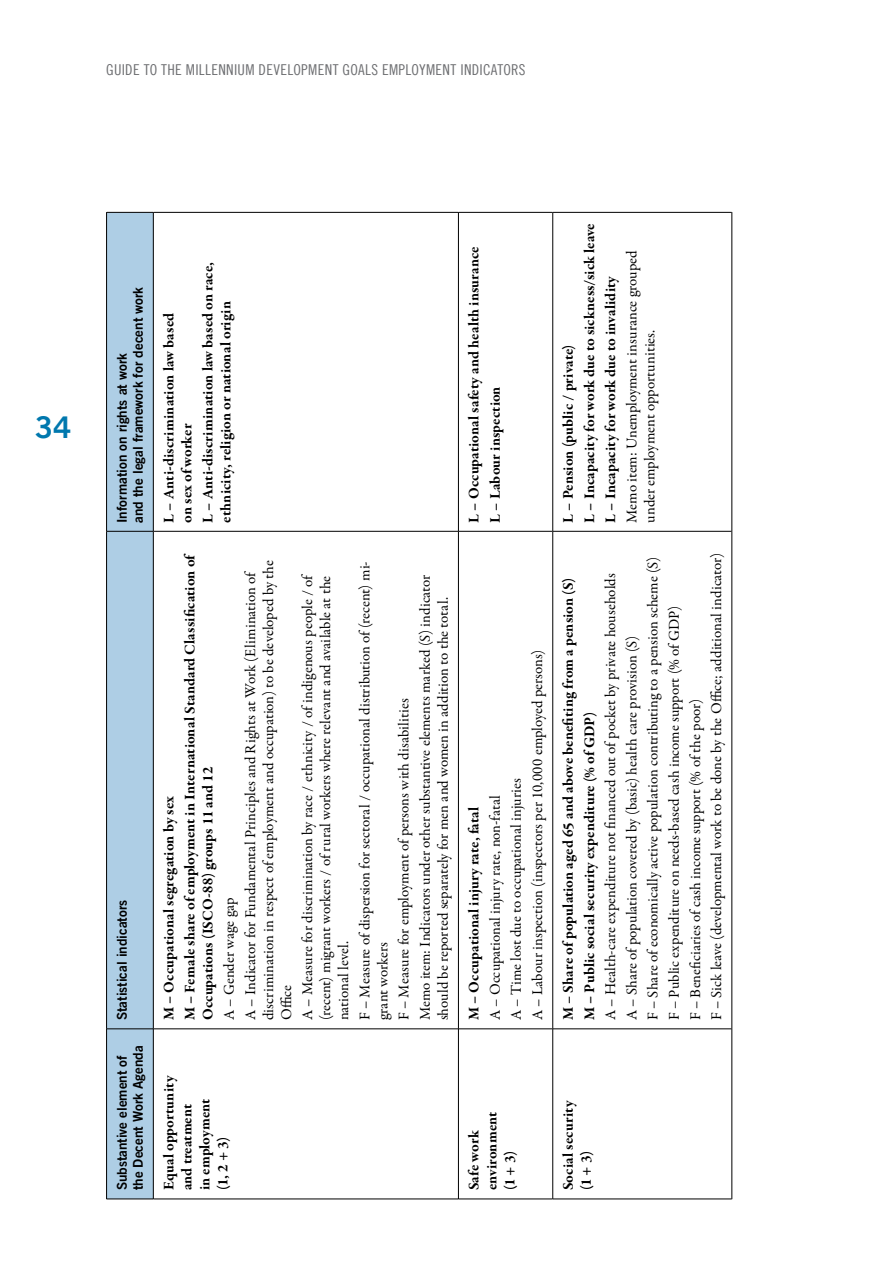
<style>
.page{position:relative;width:893px;height:1263px;background:#fff}
.page>*{position:absolute;margin:0;border:0;box-sizing:border-box;transform-origin:0 0}
.t1{font:30px "Trade Gothic LT Com Bd 2";color:#0078ae}
.B3_txt{font:15px/18px "Garamond Premr Pro";color:#000}
.B3_txt-2{font:700 15px/18px "Garamond Premr Pro";letter-spacing:.005em;color:#000}
.t2{font:15px "Trade Gothic LT Com Cn 18";letter-spacing:.02em;color:#6d6e71}
.B3_header{font:13.5px/15.8px "Trade Gothic LT Com Bd 2";letter-spacing:-.005em;color:#000}
</style>
<div class="page">
<div style="left:107px;top:213px;width:46px;height:986px;background:#aecee5"></div>
<hr style="left:106px;top:1029px;width:1px;height:170px;background:#000">
<hr style="left:107px;top:1199px;width:46px;height:1px;background:#000">
<hr style="left:106px;top:531px;width:1px;height:498px;background:#000">
<hr style="left:107px;top:1028px;width:46px;height:1px;background:#000">
<hr style="left:106px;top:212px;width:1px;height:319px;background:#000">
<hr style="left:107px;top:531px;width:46px;height:1px;background:#000">
<hr style="left:107px;top:212px;width:46px;height:1px;background:#000">
<hr style="left:153px;top:1029px;width:1px;height:170px;background:#000">
<hr style="left:154px;top:1199px;width:304px;height:1px;background:#000">
<hr style="left:153px;top:531px;width:1px;height:498px;background:#000">
<hr style="left:154px;top:1028px;width:304px;height:1px;background:#000">
<hr style="left:153px;top:212px;width:1px;height:319px;background:#000">
<hr style="left:154px;top:531px;width:304px;height:1px;background:#000">
<hr style="left:154px;top:212px;width:304px;height:1px;background:#000">
<hr style="left:458px;top:1029px;width:1px;height:170px;background:#000">
<hr style="left:459px;top:1199px;width:93px;height:1px;background:#000">
<hr style="left:458px;top:531px;width:1px;height:498px;background:#000">
<hr style="left:459px;top:1028px;width:93px;height:1px;background:#000">
<hr style="left:458px;top:212px;width:1px;height:319px;background:#000">
<hr style="left:459px;top:531px;width:93px;height:1px;background:#000">
<hr style="left:459px;top:212px;width:93px;height:1px;background:#000">
<hr style="left:552px;top:1029px;width:1px;height:170px;background:#000">
<hr style="left:553px;top:1199px;width:179px;height:1px;background:#000">
<hr style="left:552px;top:531px;width:1px;height:498px;background:#000">
<hr style="left:553px;top:1028px;width:179px;height:1px;background:#000">
<hr style="left:552px;top:212px;width:1px;height:319px;background:#000">
<hr style="left:553px;top:531px;width:179px;height:1px;background:#000">
<hr style="left:553px;top:212px;width:179px;height:1px;background:#000">
<hr style="left:732px;top:1029px;width:1px;height:170px;background:#000">
<hr style="left:732px;top:531px;width:1px;height:498px;background:#000">
<hr style="left:732px;top:212px;width:1px;height:319px;background:#000">
<p class="t2" style="left:106px;top:60px;width:421px">GUIDE TO THE MILLENNIUM DEVELOPMENT GOALS EMPLOYMENT INDICATORS</p>
<h1 class="t1" style="left:35px;top:409px;width:38px">34</h1>
<p class="B3_header" style="left:114px;top:523px;width:237px;rotate:-90deg">Information on rights at work<br>and the legal framework for decent work</p>
<p class="B3_header" style="left:114px;top:1020px;width:122px;rotate:-90deg">Statistical indicators</p>
<p class="B3_header" style="left:114px;top:1190px;width:147px;rotate:-90deg">Substantive element of the Decent Work Agenda</p>
<p class="B3_txt-2" style="left:160px;top:523px;width:211px;rotate:-90deg">L – Anti-discrimination law based on sex of worker</p>
<p class="B3_txt-2" style="left:199px;top:523px;width:263px;rotate:-90deg">L – Anti-discrimination law based on race, ethnicity, religion or national origin</p>
<p class="B3_txt-2" style="left:181px;top:1020px;width:469px;rotate:-90deg">M – Female share of employment in International Standard Classification of<br>Occupations (ISCO-88) groups 11 and 12</p>
<p class="B3_txt" style="left:242px;top:1020px;width:462px;rotate:-90deg">A – Indicator for Fundamental Principles and Rights at Work (Elimination of discrimination in respect of employment and occupation) to be developed by the<br>Office</p>
<p class="B3_txt-2" style="left:160px;top:1020px;width:226px;rotate:-90deg">M – Occupational segregation by sex</p>
<p class="B3_txt" style="left:220px;top:1020px;width:124px;rotate:-90deg">A – Gender wage gap</p>
<p class="B3_txt" style="left:299px;top:1020px;width:448px;rotate:-90deg">A – Measure for discrimination by race / ethnicity / of indigenous people / of (recent) migrant workers / of rural workers where relevant and available at the national level.</p>
<p class="B3_txt" style="left:356px;top:1020px;width:460px;rotate:-90deg">F – Measure of dispersion for sectoral / occupational distribution of (recent) mi&shy;grant workers</p>
<p class="B3_txt" style="left:416px;top:1020px;width:447px;rotate:-90deg">Memo item: Indicators under other substantive elements marked (S) indicator should be reported separately for men and women in addition to the total.</p>
<p class="B3_txt" style="left:395px;top:1020px;width:323px;rotate:-90deg">F – Measure for employment of persons with disabilities</p>
<p class="B3_txt-2" style="left:465px;top:523px;width:278px;rotate:-90deg">L – Occupational safety and health insurance</p>
<p class="B3_txt-2" style="left:486px;top:523px;width:138px;rotate:-90deg">L – Labour inspection</p>
<p class="B3_txt" style="left:529px;top:1020px;width:372px;rotate:-90deg">A – Labour inspection (inspectors per 10,000 employed persons)</p>
<p class="B3_txt" style="left:508px;top:1020px;width:244px;rotate:-90deg">A – Time lost due to occupational injuries</p>
<p class="B3_txt-2" style="left:465px;top:1020px;width:215px;rotate:-90deg">M – Occupational injury rate, fatal</p>
<p class="B3_txt" style="left:486px;top:1020px;width:226px;rotate:-90deg">A – Occupational injury rate, non-fatal</p>
<p class="B3_txt-2" style="left:581px;top:523px;width:301px;rotate:-90deg">L – Incapacity for work due to sickness/sick leave</p>
<p class="B3_txt" style="left:623px;top:523px;width:274px;rotate:-90deg">Memo item: Unemployment insurance grouped under employment opportunities.</p>
<p class="B3_txt-2" style="left:602px;top:523px;width:249px;rotate:-90deg">L – Incapacity for work due to invalidity</p>
<p class="B3_txt-2" style="left:559px;top:523px;width:180px;rotate:-90deg">L – Pension (public / private)</p>
<p class="B3_txt" style="left:708px;top:1020px;width:468px;rotate:-90deg">F – Sick leave (developmental work to be done by the Office; additional indicator)</p>
<p class="B3_txt" style="left:644px;top:1020px;width:465px;rotate:-90deg">F – Share of economically active population contributing to a pension scheme (S)</p>
<p class="B3_txt" style="left:602px;top:1020px;width:448px;rotate:-90deg">A – Health-care expenditure not financed out of pocket by private households</p>
<p class="B3_txt-2" style="left:559px;top:1020px;width:444px;rotate:-90deg">M – Share of population aged 65 and above benefiting from a pension (S)</p>
<p class="B3_txt" style="left:665px;top:1020px;width:416px;rotate:-90deg">F – Public expenditure on needs-based cash income support (% of GDP)</p>
<p class="B3_txt" style="left:623px;top:1020px;width:386px;rotate:-90deg">A – Share of population covered by (basic) health care provision (S)</p>
<p class="B3_txt" style="left:687px;top:1020px;width:322px;rotate:-90deg">F – Beneficiaries of cash income support (% of the poor)</p>
<p class="B3_txt-2" style="left:581px;top:1020px;width:309px;rotate:-90deg">M – Public social security expenditure (% of GDP)</p>
<p class="B3_txt-2" style="left:160px;top:1190px;width:117px;rotate:-90deg">Equal opportunity and treatment<br>in employment<br>(1, 2 + 3)</p>
<p class="B3_txt-2" style="left:465px;top:1190px;width:80px;rotate:-90deg">Safe work environment (1 + 3)</p>
<p class="B3_txt-2" style="left:559px;top:1190px;width:92px;rotate:-90deg">Social security (1 + 3)</p>
</div>
